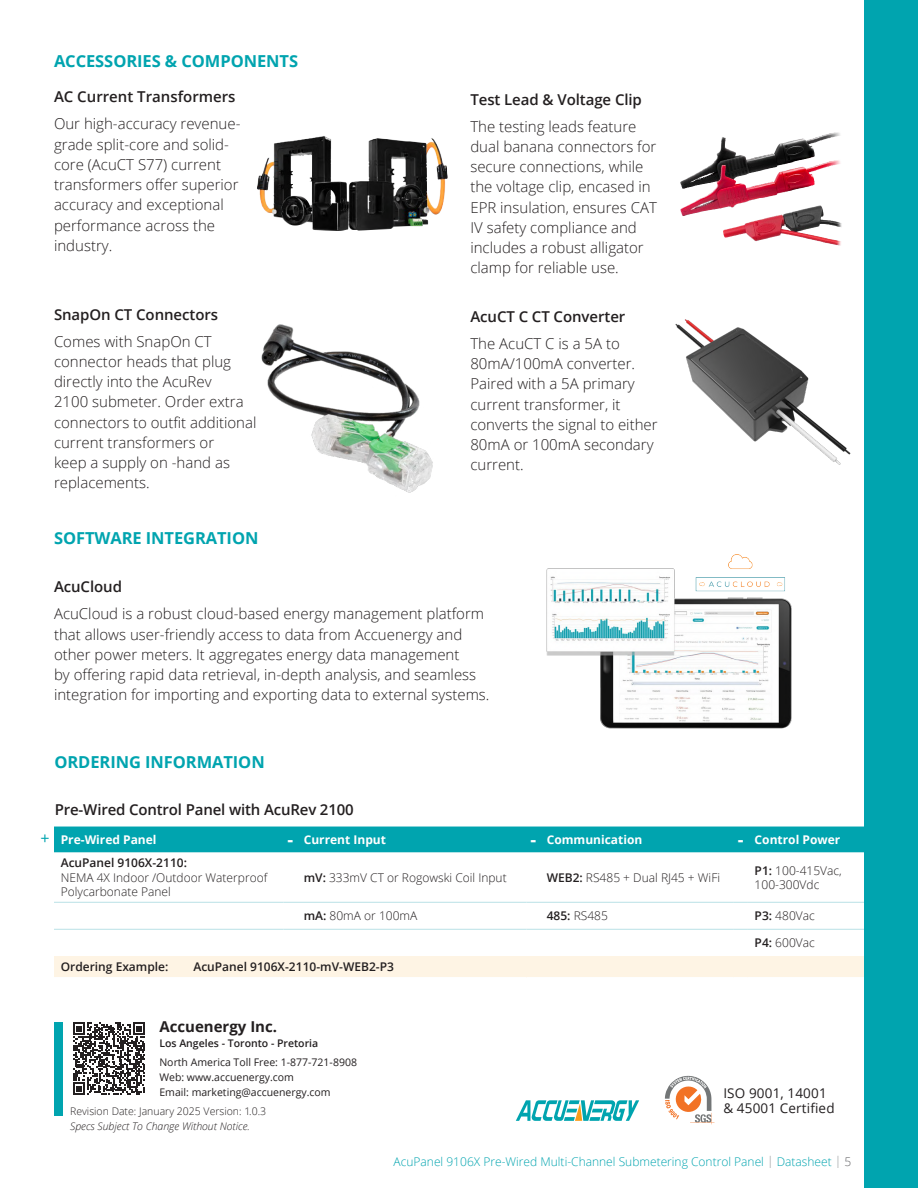
<style>
.page{position:relative;width:918px;height:1188px;background:#fff}
.page>*{position:absolute;margin:0;border:0;box-sizing:border-box;transform-origin:0 0}
.t1{font:700 18px "Open Sans";color:#fff}
.t2{font:700 16.5px "Open Sans";letter-spacing:-.005em;color:#00a4af}
.大标题{font:15.9px "Open Sans";color:#00a4af}
.正文{font:300 15px/20.2px "Open Sans";color:#231f20}
.t3{font:600 15px "Open Sans";letter-spacing:-.005em;color:#231f20}
.t4{font:700 15px "Open Sans";color:#231f20}
.Body_text{font:13.5px/15px "Open Sans";letter-spacing:.01em;color:#231f20}
.t5{font:300 12px/14.4px "Open Sans";color:#231f20}
.t6{font:300 12px "Open Sans";color:#00a4af}
.t7{font:600 12px "Open Sans";color:#231f20}
.t8{font:700 12px "Open Sans";color:#fff}
.t9{font:10.5px "Open Sans";color:#231f20}
.正文-2{font:300 10.5px "Open Sans";color:#231f20}
.正文-3{font:italic 300 10.5px "Open Sans";color:#231f20}
.t10{font:600 10.5px "Open Sans";color:#231f20}
.s1{font-weight:600}
.s2{color:#939598}
.s3{color:#636366}
</style>
<div class="page">
<div style="left:864px;top:0;width:54px;height:1188px;background:#00a4af"></div>
<div style="left:54px;top:827px;width:810px;height:25px;background:#00a4af"></div>
<div style="left:54px;top:956px;width:810px;height:21px;background:#fef4e4"></div>
<hr style="left:54px;top:902px;width:230px;height:1px;background:#b9e1e6">
<svg style="left:284px;top:902px;width:13px;height:1px"></svg>
<hr style="left:297px;top:902px;width:229px;height:1px;background:#b9e1e6">
<svg style="left:526px;top:902px;width:14px;height:1px"></svg>
<hr style="left:540px;top:902px;width:194px;height:1px;background:#b9e1e6">
<svg style="left:734px;top:902px;width:14px;height:1px"></svg>
<hr style="left:748px;top:902px;width:116px;height:1px;background:#b9e1e6">
<hr style="left:54px;top:929px;width:230px;height:1px;background:#b9e1e6">
<svg style="left:284px;top:929px;width:13px;height:1px"></svg>
<hr style="left:297px;top:929px;width:229px;height:1px;background:#b9e1e6">
<svg style="left:526px;top:929px;width:14px;height:1px"></svg>
<hr style="left:540px;top:929px;width:194px;height:1px;background:#b9e1e6">
<svg style="left:734px;top:929px;width:14px;height:1px"></svg>
<hr style="left:748px;top:929px;width:116px;height:1px;background:#b9e1e6">
<div style="left:54px;top:1022px;width:9px;height:94px;background:#00a4af"></div>
<svg style="left:73px;top:1022px;width:72px;height:73px"></svg>
<svg style="left:516px;top:1100px;width:123px;height:21px"></svg>
<svg style="left:665px;top:1076px;width:50px;height:48px"></svg>
<img style="left:546px;top:569px;width:246px;height:160px">
<img style="left:694px;top:554px;width:96px;height:40px">
<img style="left:675px;top:319px;width:176px;height:146px">
<img style="left:257px;top:136px;width:191px;height:95px">
<img style="left:680px;top:132px;width:162px;height:114px">
<img style="left:261px;top:324px;width:172px;height:169px">
<p class="t2" style="left:54px;top:49px;width:246px">ACCESSORIES &amp; COMPONENTS</p>
<p class="t3" style="left:54px;top:87px;width:183px">AC Current Transformers</p>
<p class="正文" style="left:54px;top:114px;width:188px">Our high-accuracy revenue&shy;grade split-core and solid&shy;core (AcuCT S77) current transformers offer superior accuracy and exceptional performance across the industry.</p>
<p class="t3" style="left:54px;top:304px;width:166px">SnapOn CT Connectors</p>
<p class="正文" style="left:54px;top:331px;width:204px">Comes with SnapOn CT connector heads that plug directly into the AcuRev<br>2100 submeter. Order extra connectors to outfit additional current transformers or<br>keep a supply on -hand as replacements.</p>
<p class="t2" style="left:54px;top:527px;width:206px">SOFTWARE INTEGRATION</p>
<p class="t3" style="left:470px;top:89px;width:173px">Test Lead &amp; Voltage Clip</p>
<p class="正文" style="left:470px;top:116px;width:188px">The testing leads feature dual banana connectors for secure connections, while the voltage clip, encased in<br>EPR insulation, ensures CAT<br>IV safety compliance and includes a robust alligator clamp for reliable use.</p>
<p class="t3" style="left:470px;top:306px;width:156px">AcuCT C CT Converter</p>
<p class="正文" style="left:470px;top:333px;width:189px">The AcuCT C is a 5A to<br>80mA/100mA converter.<br>Paired with a 5A primary current transformer, it converts the signal to either<br>80mA or 100mA secondary current.</p>
<p class="t3" style="left:54px;top:577px;width:70px">AcuCloud</p>
<p class="正文" style="left:54px;top:603px;width:437px">AcuCloud is a robust cloud-based energy management platform that allows user-friendly access to data from Accuenergy and other power meters. It aggregates energy data management<br>by offering rapid data retrieval, in-depth analysis, and seamless integration for importing and exporting data to external systems.</p>
<p class="t2" style="left:54px;top:751px;width:212px">ORDERING INFORMATION</p>
<p class="t3" style="left:55px;top:799px;width:301px">Pre-Wired Control Panel with AcuRev 2100</p>
<p class="大标题" style="left:40px;top:827px;width:11px">+</p>
<p class="t8" style="left:61px;top:831px;width:97px">Pre-Wired Panel</p>
<p class="t1" style="left:287px;top:827px;width:7px">-</p>
<p class="t8" style="left:304px;top:831px;width:84px">Current Input</p>
<p class="t1" style="left:530px;top:827px;width:7px">-</p>
<p class="t8" style="left:547px;top:831px;width:97px">Communication</p>
<p class="t1" style="left:738px;top:827px;width:7px">-</p>
<p class="t8" style="left:755px;top:831px;width:87px">Control Power</p>
<p class="t7" style="left:61px;top:855px;width:128px">AcuPanel 9106X-2110:</p>
<p class="t5" style="left:61px;top:870px;width:208px">NEMA 4X Indoor /Outdoor Waterproof<br>Polycarbonate Panel</p>
<p class="t5" style="left:304px;top:870px;width:204px"><span class="s1">mV:</span> 333mV CT or Rogowski Coil Input</p>
<p class="t5" style="left:547px;top:870px;width:175px"><span class="s1">WEB2:</span> RS485 + Dual RJ45 + WiFi</p>
<p class="t5" style="left:755px;top:863px;width:89px"><span class="s1">P1:</span> 100-415Vac,</p>
<p class="t5" style="left:755px;top:877px;width:66px">100-300Vdc</p>
<p class="t5" style="left:304px;top:909px;width:115px"><span class="s1">mA:</span> 80mA or 100mA</p>
<p class="t5" style="left:547px;top:909px;width:63px"><span class="s1">485:</span> RS485</p>
<p class="t5" style="left:755px;top:909px;width:62px"><span class="s1">P3:</span> 480Vac</p>
<p class="t5" style="left:755px;top:936px;width:62px"><span class="s1">P4:</span> 600Vac</p>
<p class="t7" style="left:61px;top:959px;width:109px">Ordering Example:</p>
<p class="t7" style="left:193px;top:959px;width:202px">AcuPanel 9106X-2110-mV-WEB2-P3</p>
<p class="t4" style="left:159px;top:1016px;width:119px">Accuenergy Inc.</p>
<p class="t10" style="left:159px;top:1036px;width:160px">Los Angeles - Toronto - Pretoria</p>
<p class="t9" style="left:159px;top:1055px;width:199px">North America Toll Free: 1-877-721-8908</p>
<p class="t9" style="left:159px;top:1070px;width:136px">Web: www.accuenergy.com</p>
<p class="t9" style="left:159px;top:1085px;width:173px">Email: marketing@accuenergy.com</p>
<p class="正文-2" style="left:70px;top:1104px;width:198px">Revision Date: January 2025 Version: 1.0.3</p>
<p class="正文-3" style="left:70px;top:1118px;width:181px">Specs Subject To Change Without Notice.</p>
<p class="Body_text" style="left:723px;top:1086px;width:113px">ISO 9001, 14001 &amp; 45001 Certified</p>
<p class="t6" style="left:394px;top:1153px;width:459px">AcuPanel 9106X Pre-Wired Multi-Channel Submetering Control Panel <span class="s2">|</span> Datasheet <span class="s2">|</span> <span class="s3">5</span></p>
</div>
